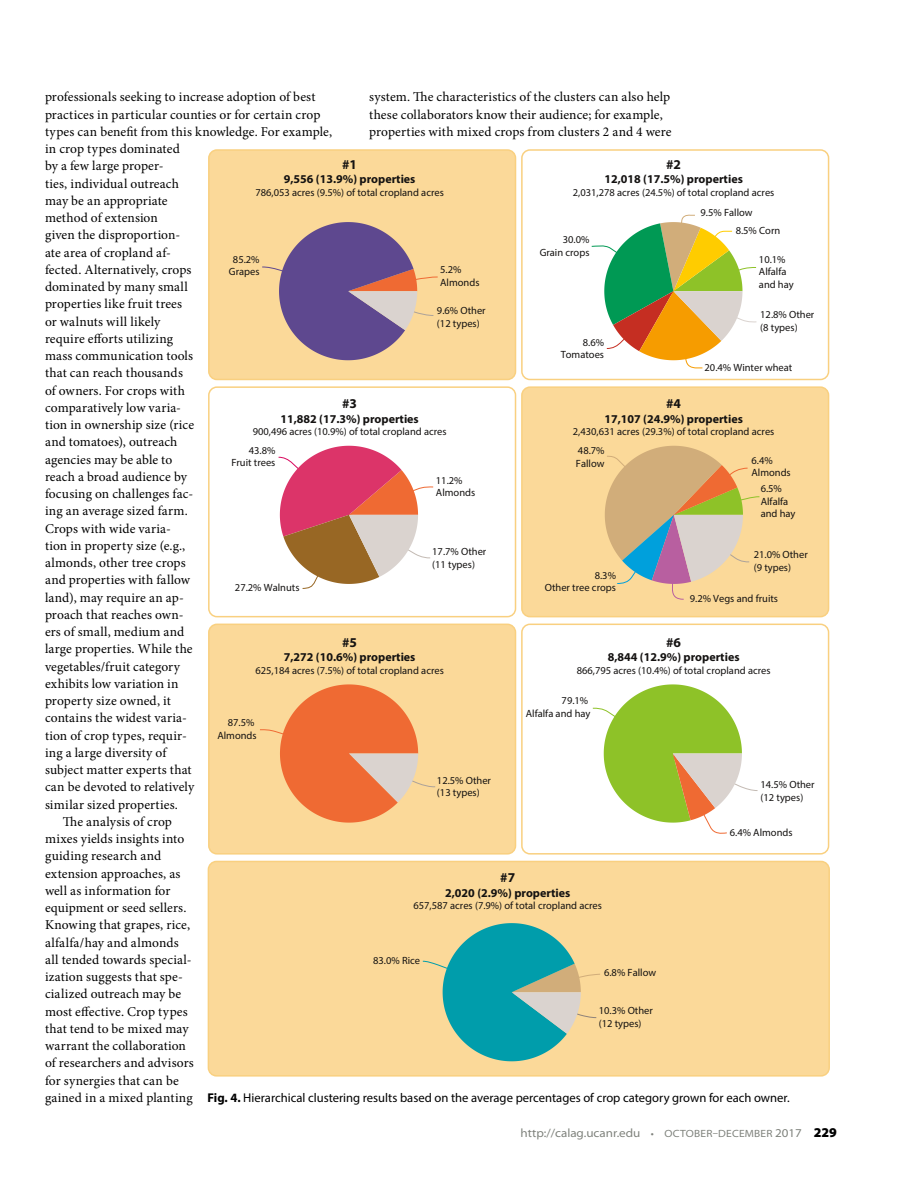
<style>
.page{position:relative;width:918px;height:1188px;background:#fff}
.page>*{position:absolute;margin:0;border:0;box-sizing:border-box;transform-origin:0 0}
.t1{font:13.5px/17.2px "Minion Pro";letter-spacing:.01em;color:#000}
.t2{font:700 13.5px "Myriad Pro";color:#141211}
.t3{font:12.75px "Myriad Pro";color:#000}
.t4{font:700 12px "Myriad Pro";color:#141211}
.t5{font:semi-expanded 12px "Myriad Pro";color:#7e817b}
.t6{font:10.5px/12.6px "Myriad Pro";color:#141211}
.s1{font-weight:700}
.s2{font-size:10.5px}
.s3{font-weight:900;font-stretch:normal;font-size:13.5px;color:#000}
</style>
<div class="page">
<div style="left:209px;top:150px;width:307px;height:230px;background:#fbd999;border-radius:8px"></div>
<div style="left:208px;top:149px;width:308px;height:231px;border:2px solid #f9d080;border-radius:8px"></div>
<div style="left:208px;top:386px;width:308px;height:231px;border:2px solid #f9d080;border-radius:8px"></div>
<div style="left:209px;top:624px;width:307px;height:230px;background:#fbd999;border-radius:8px"></div>
<div style="left:208px;top:624px;width:308px;height:231px;border:2px solid #f9d080;border-radius:8px"></div>
<div style="left:521px;top:149px;width:308px;height:231px;border:2px solid #f9d080;border-radius:8px"></div>
<div style="left:522px;top:387px;width:307px;height:230px;background:#fbd999;border-radius:8px"></div>
<div style="left:521px;top:386px;width:308px;height:231px;border:2px solid #f9d080;border-radius:8px"></div>
<div style="left:521px;top:624px;width:308px;height:231px;border:2px solid #f9d080;border-radius:8px"></div>
<div style="left:208px;top:861px;width:621px;height:215px;background:#fbd999;border-radius:8px"></div>
<div style="left:208px;top:861px;width:622px;height:216px;border:2px solid #f9d080;border-radius:8px"></div>
<svg style="left:262px;top:222px;width:176px;height:138px"></svg>
<svg style="left:591px;top:215px;width:166px;height:154px"></svg>
<svg style="left:278px;top:446px;width:156px;height:143px"></svg>
<svg style="left:605px;top:446px;width:155px;height:154px"></svg>
<svg style="left:260px;top:684px;width:176px;height:139px"></svg>
<svg style="left:592px;top:684px;width:166px;height:150px"></svg>
<svg style="left:422px;top:923px;width:178px;height:138px"></svg>
<p class="t1" style="left:45px;top:88px;width:272px">professionals seeking to increase adoption of best</p>
<p class="t1" style="left:45px;top:106px;width:277px">practices in particular counties or for certain crop</p>
<p class="t1" style="left:45px;top:123px;width:289px">types can benefit from this knowledge. For example,</p>
<p class="t1" style="left:45px;top:140px;width:136px">in crop types dominated</p>
<p class="t1" style="left:45px;top:157px;width:120px">by a few large proper-</p>
<p class="t1" style="left:45px;top:175px;width:135px">ties, individual outreach</p>
<p class="t1" style="left:45px;top:192px;width:124px">may be an appropriate</p>
<p class="t1" style="left:45px;top:209px;width:114px">method of extension</p>
<p class="t1" style="left:45px;top:226px;width:137px">given the disproportion-</p>
<p class="t1" style="left:45px;top:244px;width:128px">ate area of cropland af-</p>
<p class="t1" style="left:45px;top:261px;width:148px">fected. Alternatively, crops</p>
<p class="t1" style="left:45px;top:278px;width:144px">dominated by many small</p>
<p class="t1" style="left:45px;top:295px;width:139px">properties like fruit trees</p>
<p class="t1" style="left:45px;top:313px;width:117px">or walnuts will likely</p>
<p class="t1" style="left:45px;top:330px;width:130px">require efforts utilizing</p>
<p class="t1" style="left:45px;top:347px;width:150px">mass communication tools</p>
<p class="t1" style="left:45px;top:364px;width:139px">that can reach thousands</p>
<p class="t1" style="left:45px;top:382px;width:141px">of owners. For crops with</p>
<p class="t1" style="left:45px;top:399px;width:138px">comparatively low varia-</p>
<p class="t1" style="left:45px;top:416px;width:151px">tion in ownership size (rice</p>
<p class="t1" style="left:45px;top:433px;width:134px">and tomatoes), outreach</p>
<p class="t1" style="left:45px;top:451px;width:129px">agencies may be able to</p>
<p class="t1" style="left:45px;top:468px;width:144px">reach a broad audience by</p>
<p class="t1" style="left:45px;top:485px;width:150px">focusing on challenges fac-</p>
<p class="t1" style="left:45px;top:502px;width:144px">ing an average sized farm.</p>
<p class="t1" style="left:45px;top:520px;width:127px">Crops with wide varia-</p>
<p class="t1" style="left:45px;top:537px;width:142px">tion in property size (e.g.,</p>
<p class="t1" style="left:45px;top:554px;width:142px">almonds, other tree crops</p>
<p class="t1" style="left:45px;top:571px;width:147px">and properties with fallow</p>
<p class="t1" style="left:45px;top:589px;width:140px">land), may require an ap-</p>
<p class="t1" style="left:45px;top:606px;width:140px">proach that reaches own-</p>
<p class="t1" style="left:45px;top:623px;width:141px">ers of small, medium and</p>
<p class="t1" style="left:45px;top:640px;width:149px">large properties. While the</p>
<p class="t1" style="left:45px;top:658px;width:137px">vegetables/fruit category</p>
<p class="t1" style="left:45px;top:675px;width:135px">exhibits low variation in</p>
<p class="t1" style="left:45px;top:692px;width:127px">property size owned, it</p>
<p class="t1" style="left:45px;top:709px;width:143px">contains the widest varia-</p>
<p class="t1" style="left:45px;top:727px;width:143px">tion of crop types, requir-</p>
<p class="t1" style="left:45px;top:744px;width:123px">ing a large diversity of</p>
<p class="t1" style="left:45px;top:761px;width:148px">subject matter experts that</p>
<p class="t1" style="left:45px;top:778px;width:151px">can be devoted to relatively</p>
<p class="t1" style="left:45px;top:796px;width:134px">similar sized properties.</p>
<p class="t1" style="left:63px;top:813px;width:110px">The analysis of crop</p>
<p class="t1" style="left:45px;top:830px;width:141px">mixes yields insights into</p>
<p class="t1" style="left:45px;top:848px;width:118px">guiding research and</p>
<p class="t1" style="left:45px;top:865px;width:137px">extension approaches, as</p>
<p class="t1" style="left:45px;top:882px;width:127px">well as information for</p>
<p class="t1" style="left:45px;top:899px;width:143px">equipment or seed sellers.</p>
<p class="t1" style="left:45px;top:917px;width:147px">Knowing that grapes, rice,</p>
<p class="t1" style="left:45px;top:934px;width:135px">alfalfa/hay and almonds</p>
<p class="t1" style="left:45px;top:951px;width:148px">all tended towards special-</p>
<p class="t1" style="left:45px;top:968px;width:139px">ization suggests that spe-</p>
<p class="t1" style="left:45px;top:986px;width:138px">cialized outreach may be</p>
<p class="t1" style="left:45px;top:1003px;width:144px">most effective. Crop types</p>
<p class="t1" style="left:45px;top:1020px;width:145px">that tend to be mixed may</p>
<p class="t1" style="left:45px;top:1037px;width:143px">warrant the collaboration</p>
<p class="t1" style="left:45px;top:1055px;width:150px">of researchers and advisors</p>
<p class="t1" style="left:45px;top:1072px;width:135px">for synergies that can be</p>
<p class="t1" style="left:45px;top:1089px;width:149px">gained in a mixed planting</p>
<p class="t1" style="left:369px;top:89px;width:304px">system. The characteristics of the clusters can also help these collaborators know their audience; for example, properties with mixed crops from clusters 2 and 4 were</p>
<p class="t2" style="left:666px;top:155px;width:16px">#2</p>
<p class="t4" style="left:604px;top:171px;width:140px">12,018 (17.5%) properties</p>
<p class="t6" style="left:573px;top:186px;width:203px">2,031,278 acres (24.5%) of total cropland acres</p>
<p class="t2" style="left:342px;top:155px;width:16px">#1</p>
<p class="t4" style="left:284px;top:171px;width:133px">9,556 (13.9%) properties</p>
<p class="t6" style="left:255px;top:186px;width:190px">786,053 acres (9.5%) of total cropland acres</p>
<p class="t6" style="left:701px;top:206px;width:54px">9.5% Fallow</p>
<p class="t6" style="left:736px;top:224px;width:46px">8.5% Corn</p>
<p class="t6" style="left:540px;top:233px;width:51px;text-align:right">30.0%<br>Grain crops</p>
<p class="t6" style="left:759px;top:253px;width:36px">10.1%<br>Alfalfa and hay</p>
<p class="t6" style="left:229px;top:253px;width:32px;text-align:center">85.2%<br>Grapes</p>
<p class="t6" style="left:440px;top:263px;width:41px">5.2%<br>Almonds</p>
<p class="t6" style="left:437px;top:304px;width:50px">9.6% Other (12 types)</p>
<p class="t6" style="left:760px;top:308px;width:56px">12.8% Other (8 types)</p>
<p class="t6" style="left:561px;top:336px;width:45px;text-align:right">8.6%<br>Tomatoes</p>
<p class="t6" style="left:705px;top:361px;width:89px">20.4% Winter wheat</p>
<p class="t2" style="left:342px;top:395px;width:16px">#3</p>
<p class="t4" style="left:280px;top:411px;width:140px">11,882 (17.3%) properties</p>
<p class="t6" style="left:253px;top:425px;width:195px">900,496 acres (10.9%) of total cropland acres</p>
<p class="t2" style="left:666px;top:395px;width:16px">#4</p>
<p class="t4" style="left:604px;top:411px;width:140px">17,107 (24.9%) properties</p>
<p class="t6" style="left:573px;top:425px;width:203px">2,430,631 acres (29.3%) of total cropland acres</p>
<p class="t6" style="left:231px;top:444px;width:46px;text-align:right">43.8%<br>Fruit trees</p>
<p class="t6" style="left:576px;top:444px;width:30px">48.7%<br>Fallow</p>
<p class="t6" style="left:751px;top:454px;width:41px">6.4%<br>Almonds</p>
<p class="t6" style="left:436px;top:474px;width:41px">11.2%<br>Almonds</p>
<p class="t6" style="left:761px;top:482px;width:36px">6.5%<br>Alfalfa and hay</p>
<p class="t6" style="left:432px;top:546px;width:56px">17.7% Other (11 types)</p>
<p class="t6" style="left:754px;top:548px;width:56px">21.0% Other (9 types)</p>
<p class="t6" style="left:545px;top:569px;width:73px;text-align:right">8.3%<br>Other tree crops</p>
<p class="t6" style="left:235px;top:581px;width:66px">27.2% Walnuts</p>
<p class="t6" style="left:690px;top:592px;width:90px">9.2% Vegs and fruits</p>
<p class="t2" style="left:666px;top:633px;width:16px">#6</p>
<p class="t4" style="left:608px;top:649px;width:133px">8,844 (12.9%) properties</p>
<p class="t6" style="left:577px;top:664px;width:195px">866,795 acres (10.4%) of total cropland acres</p>
<p class="t2" style="left:342px;top:633px;width:16px">#5</p>
<p class="t4" style="left:284px;top:649px;width:133px">7,272 (10.6%) properties</p>
<p class="t6" style="left:255px;top:664px;width:190px">625,184 acres (7.5%) of total cropland acres</p>
<p class="t6" style="left:526px;top:694px;width:66px;text-align:right">79.1%<br>Alfalfa and hay</p>
<p class="t6" style="left:217px;top:716px;width:41px;text-align:right">87.5%<br>Almonds</p>
<p class="t6" style="left:437px;top:774px;width:56px">12.5% Other (13 types)</p>
<p class="t6" style="left:761px;top:778px;width:56px">14.5% Other (12 types)</p>
<p class="t6" style="left:730px;top:826px;width:64px">6.4% Almonds</p>
<p class="t2" style="left:500px;top:869px;width:16px">#7</p>
<p class="t4" style="left:445px;top:885px;width:127px">2,020 (2.9%) properties</p>
<p class="t6" style="left:413px;top:899px;width:190px">657,587 acres (7.9%) of total cropland acres</p>
<p class="t6" style="left:373px;top:954px;width:48px">83.0% Rice</p>
<p class="t6" style="left:604px;top:966px;width:54px">6.8% Fallow</p>
<p class="t6" style="left:599px;top:1004px;width:56px">10.3% Other (12 types)</p>
<p class="t3" style="left:207px;top:1090px;width:584px"><span class="s1">Fig. 4.</span> Hierarchical clustering results based on the average percentages of crop category grown for each owner.</p>
<p class="t5" style="left:521px;top:1126px;width:318px">http://calag.ucanr.edu <span class="s2">• OCTOBER–DECEMBER</span> 2017 <span class="s3">229</span></p>
</div>
